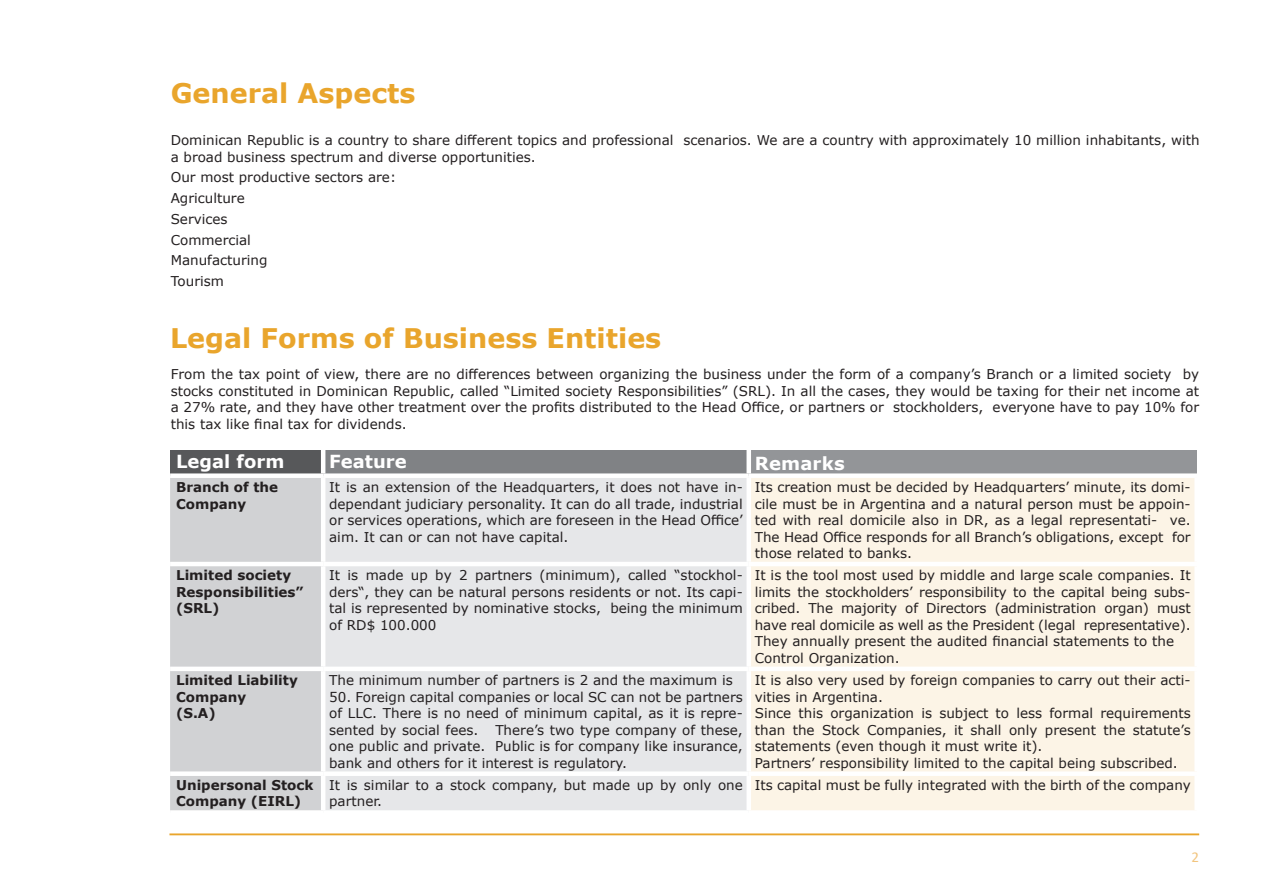
<style>
.page{position:relative;width:1263px;height:893px;background:#fff}
.page>*{position:absolute;margin:0;border:0;box-sizing:border-box;transform-origin:0 0}
.t1{font:700 27px "Verdana";color:#e9a52c}
.t2{font:700 18px "Verdana";color:#fff}
.t3{font:15px "Calibri";color:#f2c57f}
.t4{font:13.5px/16.5px "Verdana";color:#231f20;text-align:justify}
.t5{font:700 13.5px/16.5px "Verdana";color:#231f20}
</style>
<div class="page">
<hr style="left:169px;top:833px;width:1030px;height:2px;background:#e9a52c">
<div style="left:170px;top:450px;width:153px;height:26px;background:#57585a"></div>
<div style="left:323px;top:450px;width:426px;height:26px;background:#808285"></div>
<div style="left:749px;top:450px;width:448px;height:26px;background:#939598"></div>
<div style="left:170px;top:478px;width:151px;height:332px;background:#d1d2d4"></div>
<div style="left:325px;top:478px;width:421px;height:332px;background:#e6e7e9"></div>
<div style="left:751px;top:478px;width:443px;height:332px;background:#fcf4e6"></div>
<hr style="left:321px;top:450px;width:4px;height:23px;background:#fff">
<div style="left:746px;top:450px;width:5px;height:23px;background:#fff"></div>
<div style="left:170px;top:473px;width:153px;height:5px;background:#fff"></div>
<div style="left:323px;top:473px;width:426px;height:5px;background:#fff"></div>
<div style="left:749px;top:473px;width:450px;height:5px;background:#fff"></div>
<hr style="left:170px;top:562px;width:153px;height:4px;background:#fff">
<hr style="left:323px;top:562px;width:426px;height:4px;background:#fff">
<hr style="left:749px;top:562px;width:450px;height:4px;background:#fff">
<hr style="left:170px;top:667px;width:153px;height:4px;background:#fff">
<hr style="left:323px;top:667px;width:426px;height:4px;background:#fff">
<hr style="left:749px;top:667px;width:450px;height:4px;background:#fff">
<div style="left:170px;top:771px;width:153px;height:5px;background:#fff"></div>
<div style="left:323px;top:771px;width:426px;height:5px;background:#fff"></div>
<div style="left:749px;top:771px;width:450px;height:5px;background:#fff"></div>
<h1 class="t1" style="left:171px;top:74px;width:246px">General Aspects</h1>
<p class="t4" style="left:171px;top:132px;width:1030px">Dominican Republic is a country to share different topics and professional scenarios. We are a country with approximately 10 million inhabitants, with a broad business spectrum and diverse opportunities.</p>
<p class="t4" style="left:171px;top:167px;width:227px;line-height:20.7px;text-align:left">Our most productive sectors are:<br>Agriculture<br>Services<br>Commercial<br>Manufacturing<br>Tourism</p>
<h1 class="t1" style="left:170px;top:319px;width:493px">Legal Forms of Business Entities</h1>
<p class="t4" style="left:171px;top:366px;width:1030px">From the tax point of view, there are no differences between organizing the business under the form of a company’s Branch or a limited society by stocks constituted in Dominican Republic, called “Limited society Responsibilities” (SRL). In all the cases, they would be taxing for their net income at a 27% rate, and they have other treatment over the profits distributed to the Head Office, or partners or stockholders, everyone have to pay 10% for this tax like final tax for dividends.</p>
<h2 class="t2" style="left:176px;top:449px;width:110px">Legal form</h2>
<h2 class="t2" style="left:329px;top:449px;width:79px">Feature</h2>
<h2 class="t2" style="left:755px;top:450px;width:91px">Remarks</h2>
<p class="t5" style="left:176px;top:479px;width:104px">Branch of the<br>Company</p>
<p class="t4" style="left:329px;top:479px;width:415px">It is an extension of the Headquarters, it does not have in&shy;dependant judiciary personality. It can do all trade, industrial or services operations, which are foreseen in the Head Office’ aim. It can or can not have capital.</p>
<p class="t4" style="left:755px;top:479px;width:437px">Its creation must be decided by Headquarters’ minute, its domi&shy;cile must be in Argentina and a natural person must be appoin&shy;ted with real domicile also in DR, as a legal representati- ve.<br>The Head Office responds for all Branch’s obligations, except for those related to banks.</p>
<p class="t5" style="left:176px;top:567px;width:129px">Limited society<br>Responsibilities” (SRL)</p>
<p class="t4" style="left:329px;top:567px;width:415px">It is made up by 2 partners (minimum), called “stockhol&shy;ders“, they can be natural persons residents or not. Its capi&shy;tal is represented by nominative stocks, being the minimum of RD$ 100.000</p>
<p class="t4" style="left:755px;top:567px;width:437px;text-align:left">It is the tool most used by middle and large scale companies. It limits the stockholders’ responsibility to the capital being subs&shy;cribed. The majority of Directors (administration organ) must have real domicile as well as the President (legal representative).<br>They annually present the audited financial statements to the Control Organization.</p>
<p class="t5" style="left:176px;top:672px;width:123px">Limited Liability<br>Company<br>(S.A)</p>
<p class="t4" style="left:329px;top:672px;width:405px">The minimum number of partners is 2 and the maximum is</p>
<p class="t4" style="left:755px;top:672px;width:437px;text-align:left">It is also very used by foreign companies to carry out their acti&shy;vities in Argentina.<br>Since this organization is subject to less formal requirements than the Stock Companies, it shall only present the statute’s statements (even though it must write it).<br>Partners’ responsibility limited to the capital being subscribed.</p>
<p class="t4" style="left:329px;top:688px;width:415px">50. Foreign capital companies or local SC can not be partners of LLC. There is no need of minimum capital, as it is repre&shy;sented by social fees.</p>
<p class="t4" style="left:329px;top:721px;width:415px;text-indent:166px">There’s two type company of these, one public and private. Public is for company like insurance, bank and others for it interest is regulatory.</p>
<p class="t5" style="left:176px;top:776px;width:139px">Unipersonal Stock<br>Company (EIRL)</p>
<p class="t4" style="left:329px;top:777px;width:415px">It is similar to a stock company, but made up by only one partner.</p>
<p class="t4" style="left:755px;top:777px;width:437px">Its capital must be fully integrated with the birth of the company</p>
<p class="t3" style="left:1191px;top:846px;width:9px">2</p>
</div>
